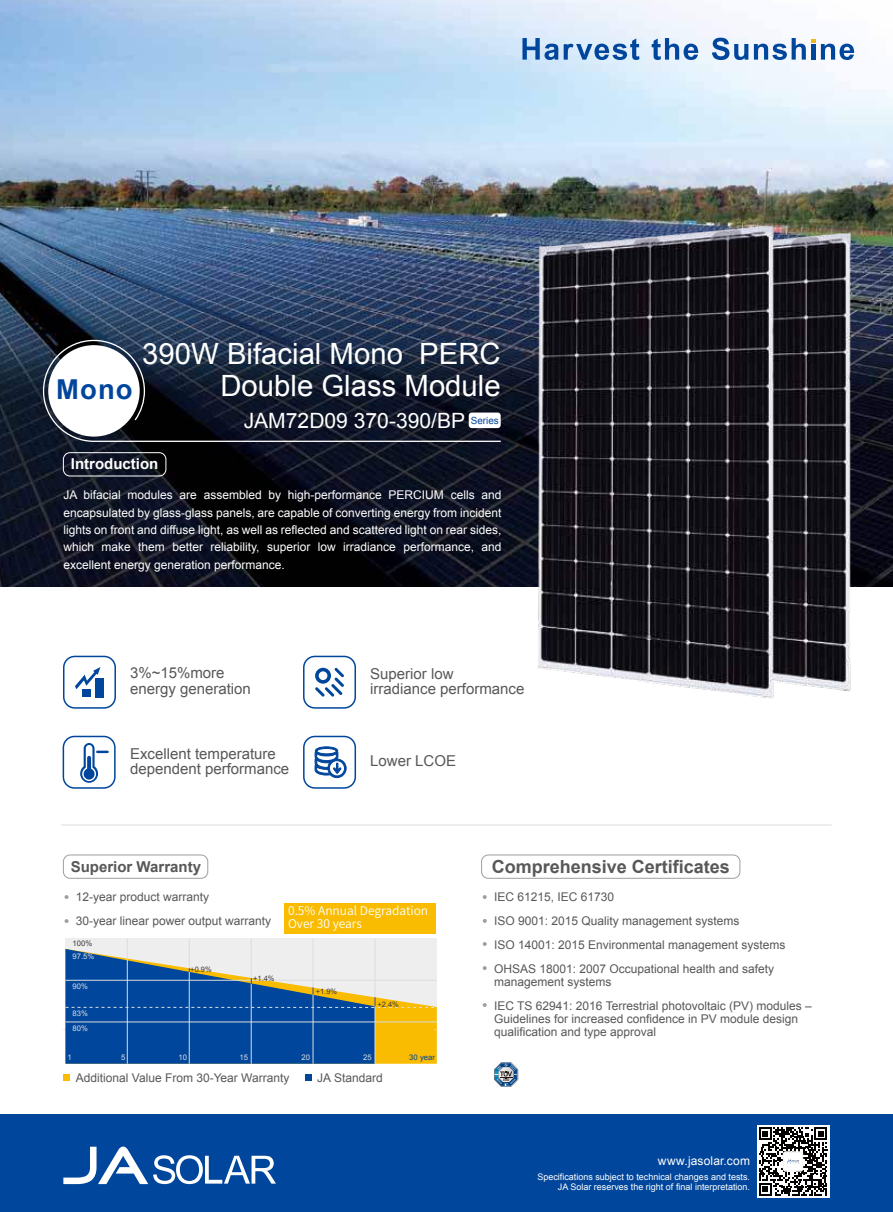
<style>
.page{position:relative;width:893px;height:1212px;background:#fff}
.page>*{position:absolute;margin:0;border:0;box-sizing:border-box;transform-origin:0 0}
.t1{font:29.25px/32.4px "Arial";color:#fff;text-align:right}
.t2{font:700 27.45px "Arial";color:#00469c}
.t3{font:21.15px "Arial";color:#fff}
.t4{font:700 18px "Arial";color:#595757}
.t5{font:15px/15.3px "Arial";color:#595757}
.t6{font:700 15px "Arial";color:#595757}
.t7{font:700 15px "Arial";color:#fff}
.t8{font:12px/24px "Arial";color:#595757}
.t9{font:12px/17.4px "Arial";color:#fff;text-align:justify}
.t10{font:12px/12.8px "Source Han Sans CN";color:#fff}
.t11{font:9px/10.4px "Arial";color:#fff;text-align:right}
.t12{font:7.65px "Arial";color:#dcdcdd}
.t13{font:7.65px "Arial";color:#00469c}
.t14{font:7.65px "Arial";color:#3e3a39}
.t15{font:7.5px "Arial";color:#3e3a39}
</style>
<div class="page">
<img style="left:0;top:0;width:893px;height:587px">
<div style="left:0;top:1115px;width:893px;height:97px;background:#00469c"></div>
<svg style="left:63px;top:1146px;width:213px;height:38px"></svg>
<svg style="left:43px;top:340px;width:403px;height:102px"></svg>
<hr style="left:61px;top:825px;width:771px;height:1px;background:#dcdcdd">
<div style="left:481px;top:855px;width:259px;height:23px;border:1px solid #9f9fa0;border-radius:7px"></div>
<svg style="left:483px;top:895px;width:4px;height:4px"></svg>
<svg style="left:483px;top:919px;width:4px;height:4px"></svg>
<svg style="left:483px;top:942px;width:4px;height:4px"></svg>
<svg style="left:483px;top:966px;width:4px;height:4px"></svg>
<svg style="left:483px;top:1003px;width:4px;height:4px"></svg>
<svg style="left:494px;top:1062px;width:24px;height:24px"></svg>
<div style="left:63px;top:452px;width:103px;height:24px;border:1px solid #fff;border-radius:7px"></div>
<div style="left:303px;top:656px;width:53px;height:53px;border:2px solid #00469c;border-radius:11px"></div>
<svg style="left:315px;top:668px;width:29px;height:28px"></svg>
<svg style="left:80px;top:743px;width:29px;height:40px"></svg>
<div style="left:63px;top:736px;width:53px;height:53px;border:2px solid #00469c;border-radius:11px"></div>
<div style="left:82px;top:689px;width:9px;height:8px;background:#00469c"></div>
<svg style="left:75px;top:667px;width:26px;height:22px"></svg>
<div style="left:95px;top:678px;width:9px;height:19px;background:#00469c"></div>
<div style="left:63px;top:656px;width:53px;height:53px;border:2px solid #00469c;border-radius:11px"></div>
<div style="left:303px;top:736px;width:53px;height:53px;border:2px solid #00469c;border-radius:11px"></div>
<svg style="left:315px;top:746px;width:31px;height:32px"></svg>
<div style="left:757px;top:1125px;width:72px;height:72px;background:#fff"></div>
<svg style="left:759px;top:1127px;width:68px;height:69px"></svg>
<svg style="left:522px;top:38px;width:36px;height:22px"></svg>
<svg style="left:564px;top:38px;width:75px;height:22px;background:#8eb0d8"></svg>
<svg style="left:652px;top:38px;width:46px;height:22px"></svg>
<svg style="left:712px;top:38px;width:36px;height:22px"></svg>
<svg style="left:821px;top:44px;width:33px;height:16px"></svg>
<svg style="left:754px;top:38px;width:61px;height:22px"></svg>
<div style="left:63px;top:855px;width:145px;height:23px;border:1px solid #9f9fa0;border-radius:7px"></div>
<svg style="left:65px;top:895px;width:4px;height:4px"></svg>
<svg style="left:65px;top:919px;width:4px;height:4px"></svg>
<div style="left:63px;top:1074px;width:7px;height:7px;background:#f9bc00"></div>
<div style="left:305px;top:1074px;width:6px;height:7px;background:#00469c"></div>
<div style="left:66px;top:938px;width:371px;height:125px;background:#eeeeef"></div>
<hr style="left:127px;top:938px;width:1px;height:126px;background:#dcdcdd">
<hr style="left:189px;top:938px;width:1px;height:126px;background:#dcdcdd">
<hr style="left:251px;top:938px;width:1px;height:126px;background:#dcdcdd">
<hr style="left:313px;top:938px;width:1px;height:126px;background:#dcdcdd">
<hr style="left:375px;top:938px;width:1px;height:126px;background:#dcdcdd">
<svg style="left:63px;top:949px;width:374px;height:115px"></svg>
<div style="left:284px;top:917px;width:151px;height:17px;background:#f9bc00"></div>
<div style="left:284px;top:903px;width:151px;height:30px;background:#f9bc00"></div>
<img style="left:446px;top:130px;width:447px;height:569px">
<h2 class="t2" style="left:56px;top:379px;width:78px">Mono</h2>
<h1 class="t1" style="left:142px;top:340px;width:360px">390W Bifacial Mono PERC<br>Double Glass Module</h1>
<h3 class="t3" style="left:244px;top:413px;width:257px">JAM72D09 370-390/BP <sup>Series</sup></h3>
<p class="t7" style="left:71px;top:458px;width:89px">Introduction</p>
<p class="t9" style="left:63px;top:487px;width:440px">JA bifacial modules are assembled by high-performance PERCIUM cells and encapsulated by glass-glass panels, are capable of converting energy from incident lights on front and diffuse light, as well as reflected and scattered light on rear sides, which make them better reliability, superior low irradiance performance, and excellent energy generation performance.</p>
<p class="t5" style="left:130px;top:667px;width:122px">3%~15%more energy generation</p>
<p class="t5" style="left:130px;top:747px;width:161px">Excellent temperature dependent performance</p>
<p class="t6" style="left:71px;top:861px;width:132px">Superior Warranty</p>
<p class="t5" style="left:370px;top:667px;width:156px">Superior low<br>irradiance performance</p>
<p class="t5" style="left:370px;top:755px;width:87px">Lower LCOE</p>
<h3 class="t4" style="left:492px;top:859px;width:240px">Comprehensive Certificates</h3>
<p class="t8" style="left:76px;top:886px;width:197px">12-year product warranty<br>30-year linear power output warranty</p>
<p class="t14" style="left:73px;top:940px;width:21px">100%</p>
<p class="t12" style="left:73px;top:954px;width:23px">97.5%</p>
<p class="t12" style="left:73px;top:984px;width:17px">90%</p>
<p class="t12" style="left:72px;top:1025px;width:17px">80%</p>
<p class="t12" style="left:73px;top:1010px;width:17px">83%</p>
<p class="t15" style="left:190px;top:966px;width:23px">+0.9%</p>
<p class="t15" style="left:253px;top:975px;width:23px">+1.4%</p>
<p class="t10" style="left:288px;top:904px;width:142px">0.5% Annual Degradation<br>Over 30 years</p>
<p class="t15" style="left:316px;top:988px;width:23px">+1.9%</p>
<p class="t15" style="left:377px;top:1001px;width:23px">+2.4%</p>
<p class="t12" style="left:68px;top:1055px;width:6px">1</p>
<p class="t12" style="left:121px;top:1055px;width:6px">5</p>
<p class="t12" style="left:179px;top:1055px;width:10px">10</p>
<p class="t12" style="left:240px;top:1055px;width:10px">15</p>
<p class="t12" style="left:302px;top:1055px;width:10px">20</p>
<p class="t12" style="left:363px;top:1055px;width:10px">25</p>
<p class="t13" style="left:409px;top:1055px;width:27px">30 year</p>
<p class="t8" style="left:76px;top:1066px;width:215px">Additional Value From 30-Year Warranty</p>
<p class="t8" style="left:317px;top:1066px;width:67px">JA Standard</p>
<p class="t8" style="left:494px;top:886px;width:293px">IEC 61215, IEC 61730<br>ISO 9001: 2015 Quality management systems<br>ISO 14001: 2015 Environmental management systems OHSAS 18001: 2007 Occupational health and safety</p>
<p class="t8" style="left:494px;top:971px;width:319px">management systems<br>IEC TS 62941: 2016 Terrestrial photovoltaic (PV) modules ñ</p>
<p class="t8" style="left:494px;top:1014px;width:306px;line-height:12.8px">Guidelines for increased confidence in PV module design qualification and type approval</p>
<p class="t9" style="left:658px;top:1153px;width:94px">www.jasolar.com</p>
<p class="t11" style="left:537px;top:1172px;width:214px">Specifications subject to technical changes and tests.<br>JA Solar reserves the right of final interpretation.</p>
</div>
